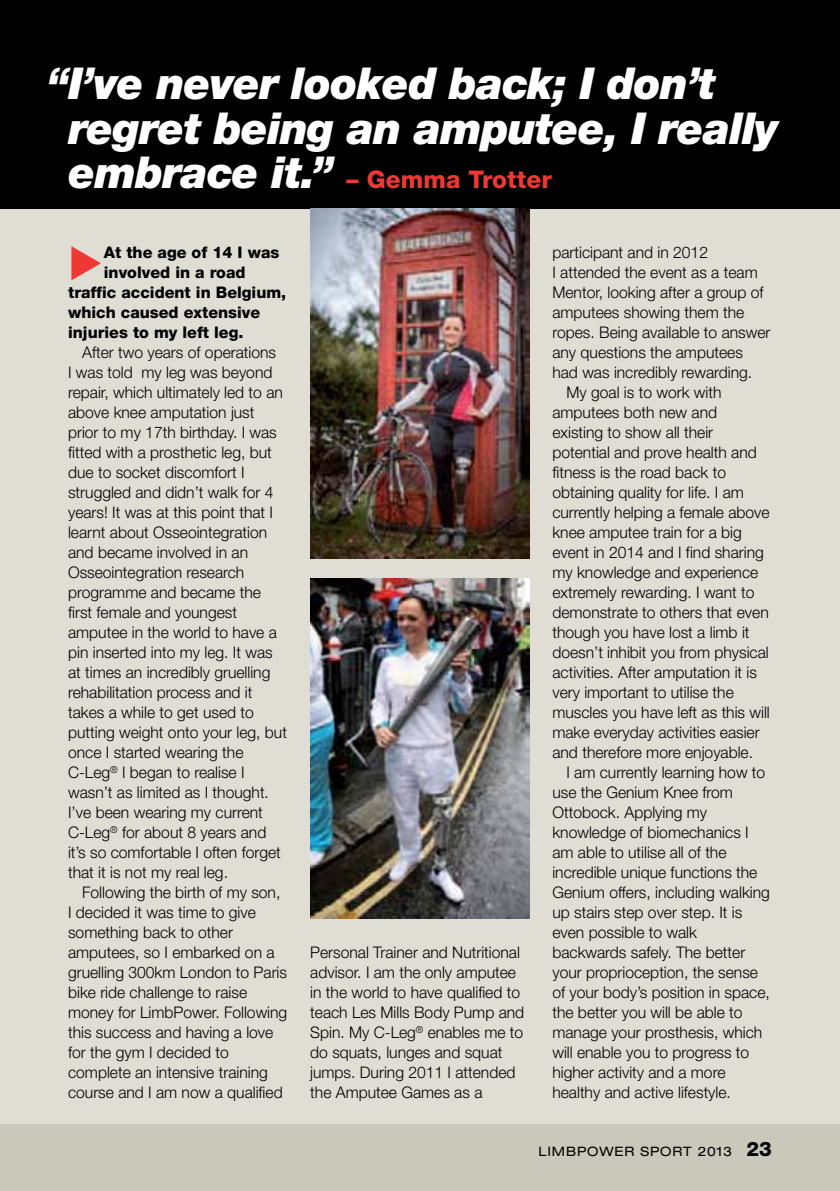
<style>
.page{position:relative;width:840px;height:1191px;background:#fff}
.page>*{position:absolute;margin:0;border:0;box-sizing:border-box;transform-origin:0 0}
.t1{font:italic 900 44px/44px "Helvetica Neue";letter-spacing:-.02em;color:#fff}
.t2{font:800 24.4px "Helvetica Neue";letter-spacing:.005em;color:#ef3833}
.t3{font:300 16px/20px "Helvetica Neue";color:#000}
.t4{font:800 16px "Helvetica Neue";color:#000}
.t5{font:expanded 13px "Helvetica Neue";letter-spacing:.065em;color:#000}
.s1{font-weight:900;font-style:italic;font-size:44px;color:#fff}
.s2{font-weight:800;font-stretch:normal;font-size:20px}
</style>
<div class="page">
<div style="left:0;top:159px;width:839px;height:1032px;background:#dfddd4"></div>
<div style="left:0;top:0;width:839px;height:208px;background:#000"></div>
<div style="left:0;top:1124px;width:839px;height:67px;background:#cac7bb"></div>
<img style="left:310px;top:208px;width:219px;height:350px">
<img style="left:310px;top:578px;width:219px;height:340px">
<h1 class="t1" style="left:68px;top:61px;width:711px;text-indent:-21px">“I’ve never looked back; I don’t regret being an amputee, I really</h1>
<h2 class="t2" style="left:68px;top:164px;width:484px"><span class="s1">embrace it.”</span> – Gemma Trotter</h2>
<p class="t4" style="left:104px;top:242px;width:177px">At the age of 14 I was</p>
<p class="t4" style="left:104px;top:262px;width:143px">involved in a road</p>
<p class="t4" style="left:68px;top:282px;width:220px">traffic accident in Belgium,</p>
<p class="t4" style="left:68px;top:302px;width:193px">which caused extensive</p>
<p class="t4" style="left:68px;top:322px;width:177px">injuries to my left leg.</p>
<p class="t3" style="left:68px;top:341px;width:220px;text-indent:14px">After two years of operations<br>I was told my leg was beyond repair, which ultimately led to an above knee amputation just prior to my 17th birthday. I was fitted with a prosthetic leg, but due to socket discomfort I struggled and didn’t walk for 4 years! It was at this point that I learnt about Osseointegration and became involved in an<br>Osseointegration research programme and became the first female and youngest amputee in the world to have a pin inserted into my leg. It was at times an incredibly gruelling rehabilitation process and it takes a while to get used to putting weight onto your leg, but once I started wearing the<br>C-Leg<sup>®</sup> I began to realise I wasn’t as limited as I thought.<br>I’ve been wearing my current<br>C-Leg<sup>®</sup> for about 8 years and it’s so comfortable I often forget that it is not my real leg.</p>
<p class="t3" style="left:68px;top:881px;width:220px;text-indent:14px">Following the birth of my son,<br>I decided it was time to give something back to other amputees, so I embarked on a gruelling 300km London to Paris bike ride challenge to raise money for LimbPower. Following this success and having a love for the gym I decided to complete an intensive training course and I am now a qualified</p>
<p class="t3" style="left:310px;top:941px;width:215px">Personal Trainer and Nutritional advisor. I am the only amputee in the world to have qualified to teach Les Mills Body Pump and<br>Spin. My C-Leg<sup>®</sup> enables me to do squats, lunges and squat jumps. During 2011 I attended the Amputee Games as a</p>
<p class="t3" style="left:552px;top:241px;width:157px">participant and in 2012</p>
<p class="t3" style="left:552px;top:261px;width:207px">I attended the event as a team</p>
<p class="t3" style="left:552px;top:281px;width:212px">Mentor, looking after a group of</p>
<p class="t3" style="left:552px;top:301px;width:193px">amputees showing them the</p>
<p class="t3" style="left:552px;top:321px;width:219px">ropes. Being available to answer</p>
<p class="t3" style="left:552px;top:341px;width:192px">any questions the amputees</p>
<p class="t3" style="left:552px;top:361px;width:201px">had was incredibly rewarding.</p>
<p class="t3" style="left:566px;top:381px;width:156px">My goal is to work with</p>
<p class="t3" style="left:552px;top:401px;width:166px">amputees both new and</p>
<p class="t3" style="left:552px;top:421px;width:162px">existing to show all their</p>
<p class="t3" style="left:552px;top:441px;width:206px">potential and prove health and</p>
<p class="t3" style="left:552px;top:461px;width:175px">fitness is the road back to</p>
<p class="t3" style="left:552px;top:481px;width:193px">obtaining quality for life. I am</p>
<p class="t3" style="left:552px;top:501px;width:218px">currently helping a female above</p>
<p class="t3" style="left:552px;top:521px;width:191px">knee amputee train for a big</p>
<p class="t3" style="left:552px;top:541px;width:213px">event in 2014 and I find sharing</p>
<p class="t3" style="left:552px;top:561px;width:207px">my knowledge and experience</p>
<p class="t3" style="left:552px;top:581px;width:203px">extremely rewarding. I want to</p>
<p class="t3" style="left:552px;top:601px;width:218px">demonstrate to others that even</p>
<p class="t3" style="left:552px;top:621px;width:198px">though you have lost a limb it</p>
<p class="t3" style="left:552px;top:641px;width:218px">doesn’t inhibit you from physical</p>
<p class="t3" style="left:552px;top:661px;width:206px">activities. After amputation it is</p>
<p class="t3" style="left:552px;top:681px;width:183px">very important to utilise the</p>
<p class="t3" style="left:552px;top:701px;width:219px">muscles you have left as this will</p>
<p class="t3" style="left:552px;top:721px;width:209px">make everyday activities easier</p>
<p class="t3" style="left:552px;top:741px;width:202px">and therefore more enjoyable.</p>
<p class="t3" style="left:566px;top:761px;width:200px">I am currently learning how to</p>
<p class="t3" style="left:552px;top:781px;width:182px">use the Genium Knee from</p>
<p class="t3" style="left:552px;top:801px;width:156px">Ottobock. Applying my</p>
<p class="t3" style="left:552px;top:821px;width:198px">knowledge of biomechanics I</p>
<p class="t3" style="left:552px;top:841px;width:175px">am able to utilise all of the</p>
<p class="t3" style="left:552px;top:861px;width:206px">incredible unique functions the</p>
<p class="t3" style="left:552px;top:881px;width:219px">Genium offers, including walking</p>
<p class="t3" style="left:552px;top:901px;width:191px">up stairs step over step. It is</p>
<p class="t3" style="left:552px;top:921px;width:146px">even possible to walk</p>
<p class="t3" style="left:552px;top:941px;width:194px">backwards safely. The better</p>
<p class="t3" style="left:552px;top:961px;width:207px">your proprioception, the sense</p>
<p class="t3" style="left:552px;top:981px;width:219px">of your body’s position in space,</p>
<p class="t3" style="left:552px;top:1001px;width:191px">the better you will be able to</p>
<p class="t3" style="left:552px;top:1021px;width:211px">manage your prosthesis, which</p>
<p class="t3" style="left:552px;top:1041px;width:198px">will enable you to progress to</p>
<p class="t3" style="left:552px;top:1061px;width:174px">higher activity and a more</p>
<p class="t3" style="left:552px;top:1081px;width:180px">healthy and active lifestyle.</p>
<p class="t5" style="left:538px;top:1144px;width:235px">LIMBPOWER SPORT 2013 <span class="s2">23</span></p>
</div>
